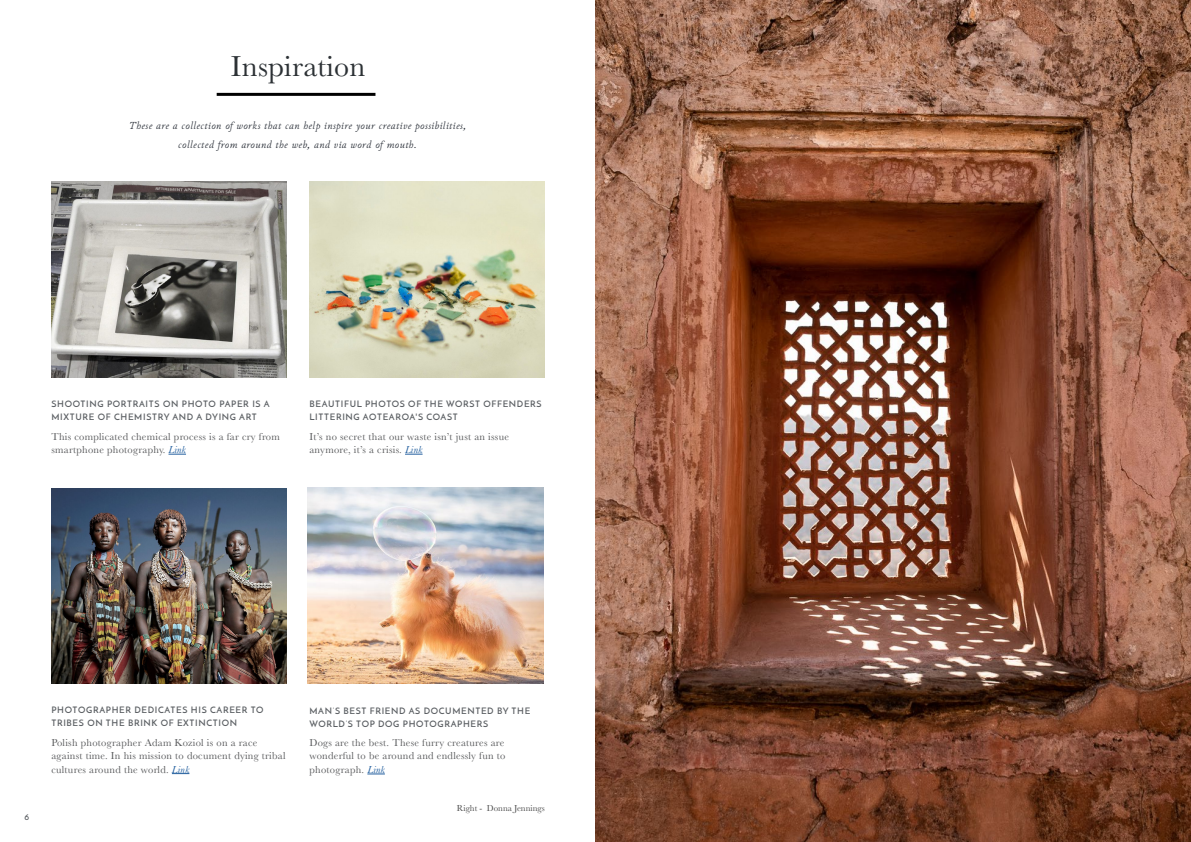
<style>
.page{position:relative;width:1191px;height:842px;background:#fff}
.page>*{position:absolute;margin:0;border:0;box-sizing:border-box;transform-origin:0 0}
.t1{font:30px "Baskerville";letter-spacing:.01em;color:#2c3135}
.t2{font:10.5px/13.5px "Baskerville";letter-spacing:.025em;color:#58595b}
.t3{font:italic 10.5px/19px "Junicode";letter-spacing:.05em;color:#2e333c;text-align:center}
.t4{font:600 9px/13px "Josefin Sans";letter-spacing:.075em;color:#5a5e62}
.t5{font:9px "Baskerville";color:#4d4d4d}
.s1{font-style:italic;color:#215e9e}
</style>
<div class="page">
<img style="left:51px;top:181px;width:236px;height:196px">
<img style="left:51px;top:488px;width:236px;height:196px">
<img style="left:309px;top:181px;width:236px;height:196px">
<img style="left:308px;top:488px;width:235px;height:196px">
<svg style="left:172px;top:773px;width:17px;height:1px"></svg>
<svg style="left:168px;top:454px;width:18px;height:1px"></svg>
<svg style="left:405px;top:454px;width:17px;height:1px"></svg>
<svg style="left:367px;top:774px;width:18px;height:1px"></svg>
<hr style="left:217px;top:93px;width:158px;height:3px;background:#000">
<img style="left:595px;top:0;width:596px;height:842px">
<h1 class="t1" style="left:231px;top:47px;width:136px">Inspiration</h1>
<p class="t3" style="left:129px;top:117px;width:339px">These are a collection of works that can help inspire your creative possibilities, collected from around the web, and via word of mouth.</p>
<p class="t4" style="left:51px;top:398px;width:220px">SHOOTING PORTRAITS ON PHOTO PAPER IS A<br>MIXTURE OF CHEMISTRY AND A DYING ART</p>
<p class="t2" style="left:51px;top:430px;width:230px">This complicated chemical process is a far cry from smartphone photography. <span class="s1">Link</span></p>
<p class="t4" style="left:309px;top:398px;width:234px">BEAUTIFUL PHOTOS OF THE WORST OFFENDERS<br>LITTERING AOTEAROA'S COAST</p>
<p class="t2" style="left:309px;top:430px;width:201px">It’s no secret that our waste isn’t just an issue anymore, it’s a crisis. <span class="s1">Link</span></p>
<p class="t4" style="left:24px;top:810px;width:6px">6</p>
<p class="t4" style="left:51px;top:704px;width:214px">PHOTOGRAPHER DEDICATES HIS CAREER TO<br>TRIBES ON THE BRINK OF EXTINCTION</p>
<p class="t2" style="left:51px;top:735px;width:236px">Polish photographer Adam Koziol is on a race against time. In his mission to document dying tribal cultures around the world. <span class="s1">Link</span></p>
<p class="t4" style="left:309px;top:704px;width:222px">MAN’S BEST FRIEND AS DOCUMENTED BY THE<br>WORLD’S TOP DOG PHOTOGRAPHERS</p>
<p class="t2" style="left:309px;top:736px;width:197px;text-align:justify">Dogs are the best. These furry creatures are wonderful to be around and endlessly fun to photograph. <span class="s1">Link</span></p>
<p class="t5" style="left:457px;top:802px;width:89px">Right - Donna Jennings</p>
</div>
